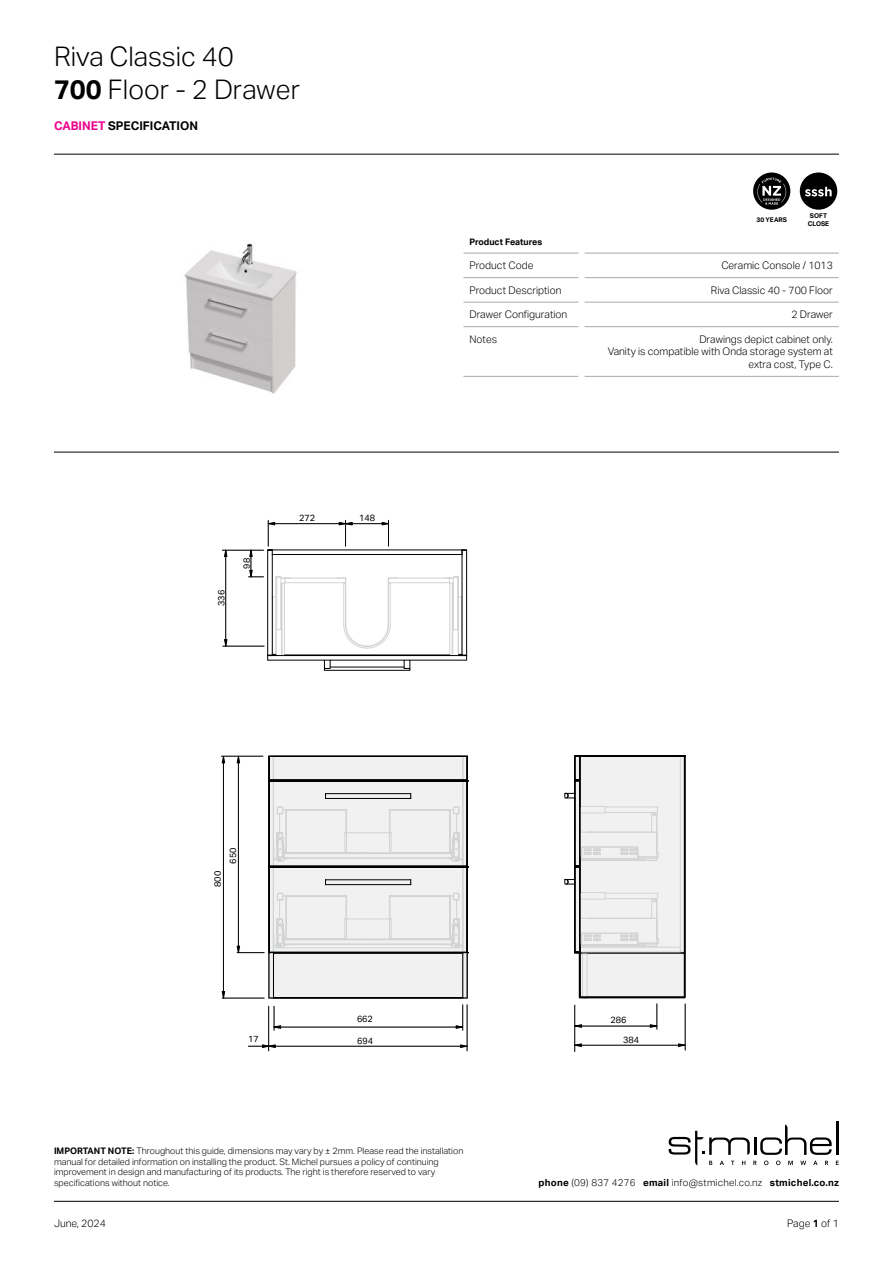
<style>
.page{position:relative;width:893px;height:1263px;background:#fff}
.page>*{position:absolute;margin:0;border:0;box-sizing:border-box;transform-origin:0 0}
.t1{font:300 27px/32.4px "Aktiv Grotesk";color:#000}
.t2{font:700 12px "Aktiv Grotesk";color:#000}
.t3{font:300 10.5px/12.6px "Aktiv Grotesk";color:#000;text-align:right}
.t4{font:300 9.75px "Aktiv Grotesk";letter-spacing:.025em;color:#000}
.t5{font:300 9px/10.8px "Aktiv Grotesk";color:#000}
.t6{font:9px "Aktiv Grotesk";color:#000}
.t7{font:700 9px "Aktiv Grotesk";color:#000}
.t8{font:8.85px "Aktiv Grotesk";color:#000}
.t9{font:700 6.45px/7.8px "Aktiv Grotesk";color:#000;text-align:center}
.s1{font-weight:700}
.s2{color:#ec008c}
</style>
<div class="page">
<hr style="left:54px;top:1201px;width:785px;height:1px;background:#000">
<hr style="left:836px;top:1121px;width:3px;height:34px;background:#000">
<svg style="left:669px;top:1124px;width:170px;height:41px"></svg>
<svg style="left:753px;top:172px;width:37px;height:38px"></svg>
<svg style="left:800px;top:172px;width:37px;height:38px"></svg>
<svg style="left:757px;top:178px;width:29px;height:27px"></svg>
<hr style="left:54px;top:154px;width:785px;height:1px;background:#000">
<hr style="left:54px;top:452px;width:785px;height:1px;background:#000">
<hr style="left:463px;top:253px;width:115px;height:1px;background:#a7a9ac">
<hr style="left:585px;top:253px;width:254px;height:1px;background:#a7a9ac">
<hr style="left:463px;top:277px;width:115px;height:1px;background:#a7a9ac">
<hr style="left:585px;top:277px;width:254px;height:1px;background:#a7a9ac">
<hr style="left:463px;top:302px;width:115px;height:1px;background:#a7a9ac">
<hr style="left:585px;top:302px;width:254px;height:1px;background:#a7a9ac">
<hr style="left:463px;top:326px;width:115px;height:1px;background:#a7a9ac">
<hr style="left:585px;top:326px;width:254px;height:1px;background:#a7a9ac">
<hr style="left:463px;top:376px;width:115px;height:1px;background:#a7a9ac">
<hr style="left:585px;top:376px;width:254px;height:1px;background:#a7a9ac">
<img style="left:184px;top:243px;width:113px;height:151px">
<hr style="left:225px;top:550px;width:1px;height:94px;background:#000">
<hr style="left:222px;top:550px;width:42px;height:1px;background:#000">
<hr style="left:223px;top:646px;width:41px;height:1px;background:#000">
<svg style="left:224px;top:550px;width:3px;height:7px"></svg>
<svg style="left:224px;top:639px;width:3px;height:7px"></svg>
<svg style="left:249px;top:520px;width:218px;height:151px"></svg>
<svg style="left:564px;top:755px;width:122px;height:243px"></svg>
<hr style="left:467px;top:1005px;width:1px;height:46px;background:#000">
<svg style="left:460px;top:1044px;width:7px;height:4px"></svg>
<hr style="left:248px;top:1046px;width:215px;height:1px;background:#000">
<hr style="left:268px;top:1006px;width:1px;height:45px;background:#000">
<svg style="left:456px;top:1005px;width:7px;height:25px"></svg>
<hr style="left:274px;top:1027px;width:185px;height:1px;background:#000">
<svg style="left:274px;top:1006px;width:7px;height:24px"></svg>
<hr style="left:223px;top:758px;width:1px;height:238px;background:#000">
<hr style="left:221px;top:756px;width:42px;height:1px;background:#000">
<hr style="left:222px;top:998px;width:42px;height:1px;background:#000">
<svg style="left:222px;top:756px;width:3px;height:7px"></svg>
<svg style="left:222px;top:991px;width:3px;height:7px"></svg>
<svg style="left:237px;top:755px;width:231px;height:244px"></svg>
<svg style="left:262px;top:1044px;width:14px;height:4px"></svg>
<hr style="left:685px;top:1004px;width:1px;height:46px;background:#000">
<svg style="left:678px;top:1043px;width:7px;height:4px"></svg>
<svg style="left:575px;top:1043px;width:7px;height:4px"></svg>
<hr style="left:575px;top:1045px;width:109px;height:1px;background:#000">
<hr style="left:574px;top:1005px;width:1px;height:46px;background:#000">
<svg style="left:650px;top:1004px;width:8px;height:25px"></svg>
<svg style="left:574px;top:1024px;width:8px;height:4px"></svg>
<hr style="left:576px;top:1026px;width:77px;height:1px;background:#000">
<h1 class="t1" style="left:54px;top:41px;width:248px">Riva Classic 40<br><span class="s1">700</span> Floor - 2 Drawer</h1>
<h2 class="t2" style="left:54px;top:118px;width:146px"><span class="s2">CABINET</span> SPECIFICATION</h2>
<p class="t6" style="left:216px;top:606px;width:17px;rotate:-90deg">336</p>
<p class="t6" style="left:241px;top:568px;width:12px;rotate:-90deg">98</p>
<p class="t6" style="left:299px;top:513px;width:17px">272</p>
<p class="t6" style="left:359px;top:513px;width:17px">148</p>
<p class="t9" style="left:756px;top:216px;width:32px">30 YEARS</p>
<p class="t9" style="left:808px;top:212px;width:23px">SOFT<br>CLOSE</p>
<p class="t7" style="left:469px;top:237px;width:74px">Product Features</p>
<p class="t3" style="left:469px;top:259px;width:66px">Product Code</p>
<p class="t3" style="left:721px;top:259px;width:113px">Ceramic Console / 1013</p>
<p class="t3" style="left:469px;top:284px;width:94px">Product Description</p>
<p class="t3" style="left:711px;top:284px;width:123px">Riva Classic 40 - 700 Floor</p>
<p class="t3" style="left:469px;top:308px;width:99px">Drawer Configuration</p>
<p class="t3" style="left:791px;top:308px;width:43px">2 Drawer</p>
<p class="t3" style="left:469px;top:333px;width:29px">Notes</p>
<p class="t3" style="left:608px;top:333px;width:227px">Drawings depict cabinet only.<br>Vanity is compatible with Onda storage system at extra cost, Type C.</p>
<p class="t6" style="left:212px;top:887px;width:17px;rotate:-90deg">800</p>
<p class="t6" style="left:228px;top:864px;width:17px;rotate:-90deg">650</p>
<p class="t6" style="left:357px;top:1014px;width:17px">662</p>
<p class="t6" style="left:610px;top:1014px;width:17px">286</p>
<p class="t8" style="left:248px;top:1034px;width:12px">17</p>
<p class="t6" style="left:623px;top:1034px;width:17px">384</p>
<p class="t6" style="left:357px;top:1035px;width:17px">694</p>
<p class="t5" style="left:54px;top:1145px;width:411px"><span class="s1">IMPORTANT NOTE:</span> Throughout this guide, dimensions may vary by ± 2mm. Please read the installation manual for detailed information on installing the product. St. Michel pursues a policy of continuing improvement in design and manufacturing of its products. The right is therefore reserved to vary specifications without notice.</p>
<p class="t3" style="left:54px;top:1217px;width:53px">June, 2024</p>
<p class="t3" style="left:787px;top:1217px;width:53px">Page <span class="s1">1</span> of 1</p>
<p class="t4" style="left:539px;top:1177px;width:302px"><span class="s1">phone</span> (09) 837 4276 <span class="s1">email</span> info@stmichel.co.nz <span class="s1">stmichel.co.nz</span></p>
</div>
